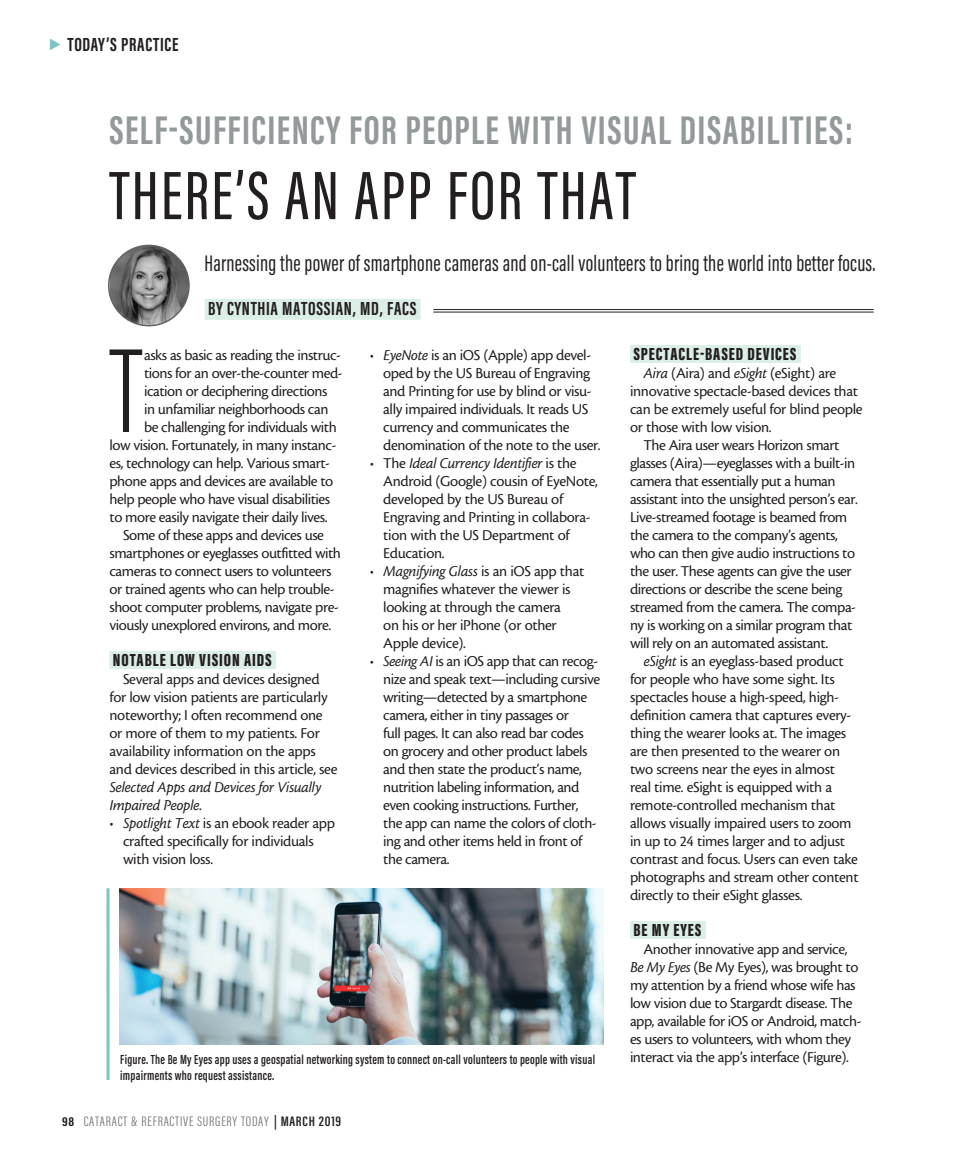
<style>
.page{position:relative;width:972px;height:1161px;background:#fff}
.page>*{position:absolute;margin:0;border:0;box-sizing:border-box;transform-origin:0 0}
.body_first{font:300 123.6px "Acumin Pro Extra Cond";color:#231f20}
.headline{font:500 70.5px "Acumin Pro Extra Cond";letter-spacing:.035em;color:#231f20}
.headline-2{font:700 41.25px "Acumin Pro Extra Cond";letter-spacing:.035em;color:#94999b}
.deck{font:23.25px "Acumin Pro Extra Cond";letter-spacing:.01em;color:#231f20}
.author{font:700 19.5px "Acumin Pro Extra Cond";letter-spacing:.035em;color:#231f20}
.subhead{font:900 18px "Acumin Pro Extra Cond";letter-spacing:.05em;color:#231f20}
.body{font:15.75px/18px "Cronos MM 408 10";letter-spacing:-.025em;color:#231f20}
.body_first-2{font:15.75px "Cronos MM 408 10";letter-spacing:-.03em;color:#231f20}
.t1{font:300 14.1px "Acumin Pro Extra Cond";letter-spacing:.05em;color:#6c6d70;scale:1.11 1}
.t2{font:600 13.5px/16.5px "Acumin Pro Extra Cond";letter-spacing:.02em;color:#231f20}
.s1{font-family:"Cronos MM It 408 10"}
.s2{font-weight:700;font-size:13.35px;color:#231f20}
.s3{font-weight:600;color:#231f20}
</style>
<div class="page">
<div style="left:110px;top:651px;width:166px;height:18px;background:#dcefe6"></div>
<div style="left:630px;top:345px;width:171px;height:18px;background:#dcefe6"></div>
<div style="left:630px;top:921px;width:76px;height:18px;background:#dcefe6"></div>
<div style="left:205px;top:299px;width:216px;height:21px;background:#dcefe6"></div>
<hr style="left:433px;top:309px;width:441px;height:1px;background:#231f20">
<hr style="left:433px;top:312px;width:441px;height:1px;background:#231f20">
<img style="left:109px;top:245px;width:80px;height:81px">
<div style="left:108px;top:245px;width:82px;height:81px;border:1px solid #636366;border-radius:50%"></div>
<img style="left:119px;top:888px;width:485px;height:156px">
<svg style="left:106px;top:888px;width:4px;height:192px"></svg>
<p class="author" style="left:67px;top:32px;width:112px">TODAY’S PRACTICE</p>
<p class="headline-2" style="left:110px;top:105px;width:745px">SELF-SUFFICIENCY FOR PEOPLE WITH VISUAL DISABILITIES:</p>
<p class="headline" style="left:110px;top:153px;width:528px">THERE’S AN APP FOR THAT</p>
<p class="deck" style="left:205px;top:249px;width:672px">Harnessing the power of smartphone cameras and on-call volunteers to bring the world into better focus.</p>
<p class="author" style="left:208px;top:297px;width:210px">BY CYNTHIA MATOSSIAN, MD, FACS</p>
<p class="body_first" style="left:110px;top:317px;width:33px">T</p>
<p class="body_first-2" style="left:144px;top:347px;width:198px">asks as basic as reading the instruc-</p>
<p class="body_first-2" style="left:144px;top:365px;width:200px">tions for an over-the-counter med-</p>
<p class="body_first-2" style="left:144px;top:383px;width:185px">ication or deciphering directions</p>
<p class="body_first-2" style="left:144px;top:401px;width:186px">in unfamiliar neighborhoods can</p>
<p class="body_first-2" style="left:144px;top:419px;width:194px">be challenging for individuals with</p>
<p class="body_first-2" style="left:110px;top:437px;width:228px">low vision. Fortunately, in many instanc-</p>
<p class="body_first-2" style="left:110px;top:455px;width:222px">es, technology can help. Various smart-</p>
<p class="body_first-2" style="left:110px;top:473px;width:225px">phone apps and devices are available to</p>
<p class="body_first-2" style="left:110px;top:491px;width:222px">help people who have visual disabilities</p>
<p class="body_first-2" style="left:110px;top:509px;width:220px">to more easily navigate their daily lives.</p>
<p class="body" style="left:110px;top:526px;width:233px;text-indent:14px">Some of these apps and devices use smartphones or eyeglasses outfitted with cameras to connect users to volunteers or trained agents who can help trouble&shy;shoot computer problems, navigate pre&shy;viously unexplored environs, and more.</p>
<p class="subhead" style="left:113px;top:649px;width:160px">NOTABLE LOW VISION AIDS</p>
<p class="body" style="left:110px;top:670px;width:230px;text-indent:14px">Several apps and devices designed for low vision patients are particularly noteworthy; I often recommend one or more of them to my patients. For availability information on the apps and devices described in this article, see <span class="s1">Selected Apps and Devices for Visually Impaired People</span>.</p>
<p class="body" style="left:123px;top:814px;width:214px;text-indent:-14px">• <span class="s1">Spotlight Text</span> is an ebook reader app crafted specifically for individuals with vision loss.</p>
<p class="body" style="left:383px;top:346px;width:219px;text-indent:-14px">• <span class="s1">EyeNote</span> is an iOS (Apple) app devel&shy;oped by the US Bureau of Engraving and Printing for use by blind or visu&shy;ally impaired individuals. It reads US currency and communicates the denomination of the note to the user.</p>
<p class="body" style="left:383px;top:454px;width:216px;text-indent:-14px">• The <span class="s1">Ideal Currency Identifier</span> is the<br>Android (Google) cousin of EyeNote, developed by the US Bureau of<br>Engraving and Printing in collabora&shy;tion with the US Department of<br>Education.</p>
<p class="body" style="left:383px;top:562px;width:203px;text-indent:-14px">• <span class="s1">Magnifying Glass</span> is an iOS app that magnifies whatever the viewer is looking at through the camera<br>on his or her iPhone (or other<br>Apple device).</p>
<p class="body" style="left:383px;top:652px;width:219px;text-indent:-14px">• <span class="s1">Seeing AI</span> is an iOS app that can recog&shy;nize and speak text—including cursive writing—detected by a smartphone camera, either in tiny passages or<br>full pages. It can also read bar codes on grocery and other product labels and then state the product’s name, nutrition labeling information, and even cooking instructions. Further, the app can name the colors of cloth&shy;ing and other items held in front of the camera.</p>
<p class="t2" style="left:120px;top:1051px;width:476px">Figure. The Be My Eyes app uses a geospatial networking system to connect on-call volunteers to people with visual impairments who request assistance.</p>
<p class="t1" style="left:62px;top:1113px;width:253px"><span class="s2">98</span> CATARACT &amp; REFRACTIVE SURGERY TODAY <span class="s3">| MARCH 2019</span></p>
<p class="subhead" style="left:633px;top:343px;width:165px">SPECTACLE-BASED DEVICES</p>
<p class="body" style="left:630px;top:364px;width:234px;text-indent:14px"><span class="s1">Aira</span> (Aira) and <span class="s1">eSight</span> (eSight) are innovative spectacle-based devices that can be extremely useful for blind people or those with low vision.</p>
<p class="body" style="left:630px;top:436px;width:229px;text-indent:14px">The Aira user wears Horizon smart glasses (Aira)—eyeglasses with a built-in camera that essentially put a human assistant into the unsighted person’s ear.<br>Live-streamed footage is beamed from the camera to the company’s agents, who can then give audio instructions to the user. These agents can give the user directions or describe the scene being streamed from the camera. The compa&shy;ny is working on a similar program that will rely on an automated assistant.</p>
<p class="body" style="left:630px;top:652px;width:230px;text-indent:14px"><span class="s1">eSight</span> is an eyeglass-based product for people who have some sight. Its spectacles house a high-speed, high&shy;definition camera that captures every&shy;thing the wearer looks at. The images are then presented to the wearer on two screens near the eyes in almost real time. eSight is equipped with a remote-controlled mechanism that allows visually impaired users to zoom in up to 24 times larger and to adjust contrast and focus. Users can even take photographs and stream other content directly to their eSight glasses.</p>
<p class="subhead" style="left:633px;top:919px;width:70px">BE MY EYES</p>
<p class="body" style="left:630px;top:940px;width:233px;text-indent:14px">Another innovative app and service, <span class="s1">Be My Eyes</span> (Be My Eyes), was brought to my attention by a friend whose wife has low vision due to Stargardt disease. The app, available for iOS or Android, match&shy;es users to volunteers, with whom they interact via the app’s interface (Figure).</p>
</div>
